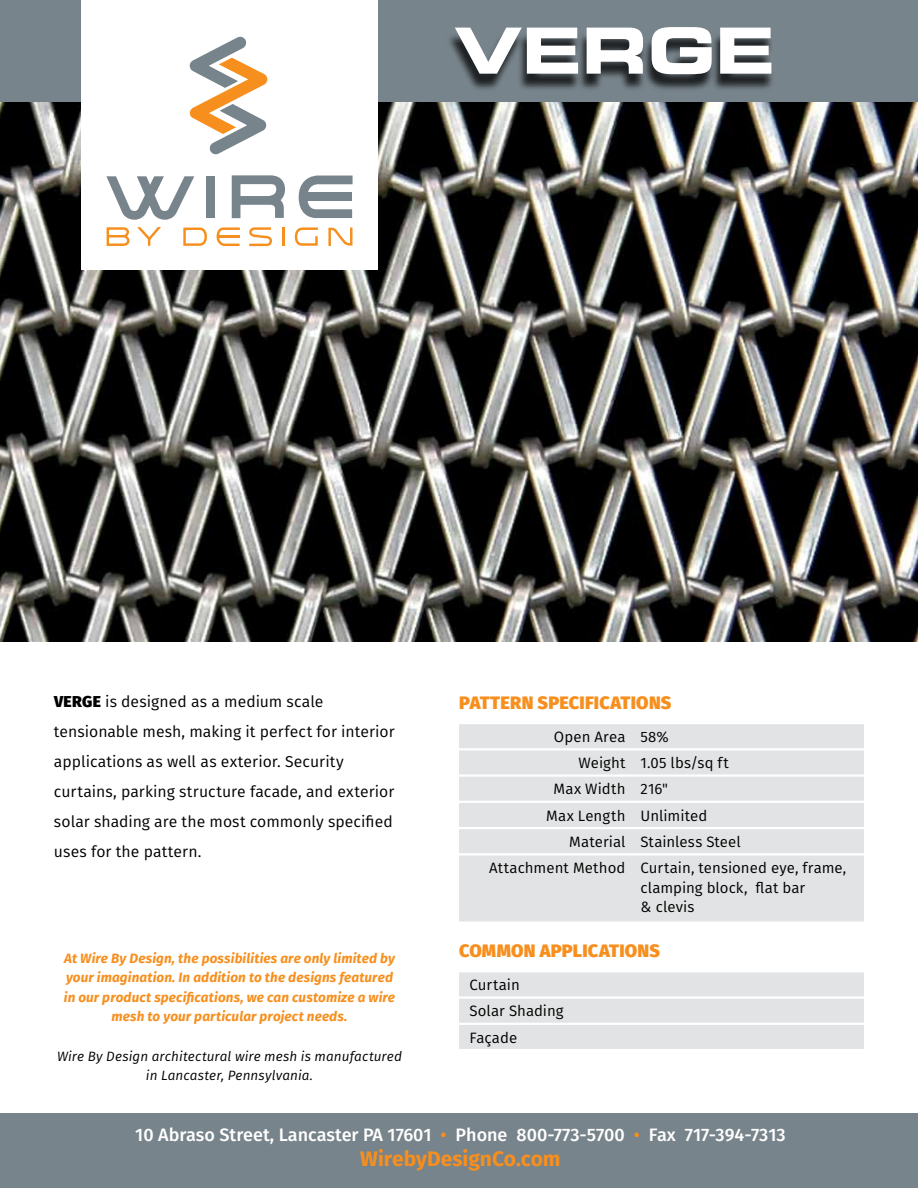
<style>
.page{position:relative;width:918px;height:1188px;background:#fff}
.page>*{position:absolute;margin:0;border:0;box-sizing:border-box;transform-origin:0 0}
.t1{font:63.6px "Eurostile Bold Extended Two";color:#fff}
.t2{font:700 21px "Fira Sans";color:#f78f1e}
.t3{font:500 18px "Fira Sans";color:#fff}
.t4{font:800 18px "Fira Sans";letter-spacing:.01em;color:#f78f1e}
.t5{font:15.75px/30px "Fira Sans";color:#000}
.t6{font:15px/26.2px "Fira Sans";letter-spacing:.005em;color:#000}
.t7{font:italic 700 13.5px/19.5px "Fira Sans";letter-spacing:.01em;color:#f78f1e;text-align:center}
.t8{font:italic 13.5px/19.5px "Fira Sans";letter-spacing:.01em;color:#000;text-align:center}
.s1{font-weight:800}
.s2{color:#f78f1e}
</style>
<div class="page">
<div style="left:0;top:1114px;width:918px;height:74px;background:#78848b"></div>
<img style="left:0;top:101px;width:918px;height:540px">
<div style="left:0;top:0;width:918px;height:101px;background:#78848b"></div>
<div style="left:81px;top:0;width:297px;height:270px;background:#fff"></div>
<svg style="left:190px;top:36px;width:77px;height:118px"></svg>
<div style="left:206px;top:176px;width:9px;height:42px;background:#78848b"></div>
<svg style="left:232px;top:175px;width:53px;height:43px"></svg>
<svg style="left:299px;top:176px;width:54px;height:42px"></svg>
<div style="left:306px;top:192px;width:46px;height:9px;background:#78848b"></div>
<svg style="left:106px;top:176px;width:88px;height:44px"></svg>
<svg style="left:107px;top:227px;width:22px;height:19px"></svg>
<svg style="left:183px;top:227px;width:24px;height:19px"></svg>
<svg style="left:217px;top:227px;width:23px;height:19px"></svg>
<svg style="left:249px;top:227px;width:23px;height:19px"></svg>
<svg style="left:282px;top:227px;width:2px;height:19px"></svg>
<svg style="left:295px;top:227px;width:23px;height:19px"></svg>
<svg style="left:328px;top:227px;width:25px;height:19px"></svg>
<svg style="left:137px;top:227px;width:24px;height:19px"></svg>
<div style="left:446px;top:32px;width:329px;height:60px;background:#000;opacity:.75"></div>
<div style="left:459px;top:724px;width:405px;height:24px;background:#e2e3e4"></div>
<div style="left:459px;top:750px;width:405px;height:24px;background:#e2e3e4"></div>
<div style="left:459px;top:777px;width:405px;height:24px;background:#e2e3e4"></div>
<div style="left:459px;top:803px;width:405px;height:24px;background:#e2e3e4"></div>
<div style="left:459px;top:829px;width:405px;height:24px;background:#e2e3e4"></div>
<div style="left:459px;top:856px;width:405px;height:66px;background:#e2e3e4"></div>
<div style="left:459px;top:972px;width:405px;height:24px;background:#e2e3e4"></div>
<div style="left:459px;top:999px;width:405px;height:24px;background:#e2e3e4"></div>
<div style="left:459px;top:1025px;width:405px;height:24px;background:#e2e3e4"></div>
<h1 class="t1" style="left:454px;top:6px;width:322px">VERGE</h1>
<p class="t5" style="left:54px;top:687px;width:342px"><span class="s1">VERGE</span> is designed as a medium scale tensionable mesh, making it perfect for interior applications as well as exterior. Security curtains, parking structure facade, and exterior solar shading are the most commonly specified uses for the pattern.</p>
<p class="t7" style="left:64px;top:948px;width:333px">At Wire By Design, the possibilities are only limited by your imagination. In addition to the designs featured in our product specifications, we can customize a wire mesh to your particular project needs.</p>
<p class="t8" style="left:57px;top:1046px;width:346px">Wire By Design architectural wire mesh is manufactured in Lancaster, Pennsylvania.</p>
<p class="t4" style="left:459px;top:690px;width:214px">PATTERN SPECIFICATIONS</p>
<p class="t6" style="left:554px;top:723px;width:116px">Open Area 58%</p>
<p class="t6" style="left:579px;top:750px;width:152px">Weight 1.05 lbs/sq ft</p>
<p class="t6" style="left:554px;top:776px;width:116px">Max Width 216"</p>
<p class="t6" style="left:546px;top:802px;width:163px">Max Length Unlimited</p>
<p class="t6" style="left:569px;top:828px;width:173px">Material Stainless Steel</p>
<p class="t6" style="left:489px;top:855px;width:359px">Attachment Method Curtain, tensioned eye, frame,</p>
<p class="t6" style="left:640px;top:878px;width:166px;line-height:19.5px">clamping block, flat bar &amp; clevis</p>
<p class="t4" style="left:459px;top:938px;width:202px">COMMON APPLICATIONS</p>
<p class="t6" style="left:470px;top:972px;width:96px">Curtain<br>Solar Shading<br>Façade</p>
<p class="t3" style="left:135px;top:1122px;width:652px">10 Abraso Street, Lancaster PA 17601 <span class="s2">•</span> Phone 800-773-5700 <span class="s2">•</span> Fax 717-394-7313</p>
<h2 class="t2" style="left:360px;top:1144px;width:202px">WirebyDesignCo.com</h2>
</div>
